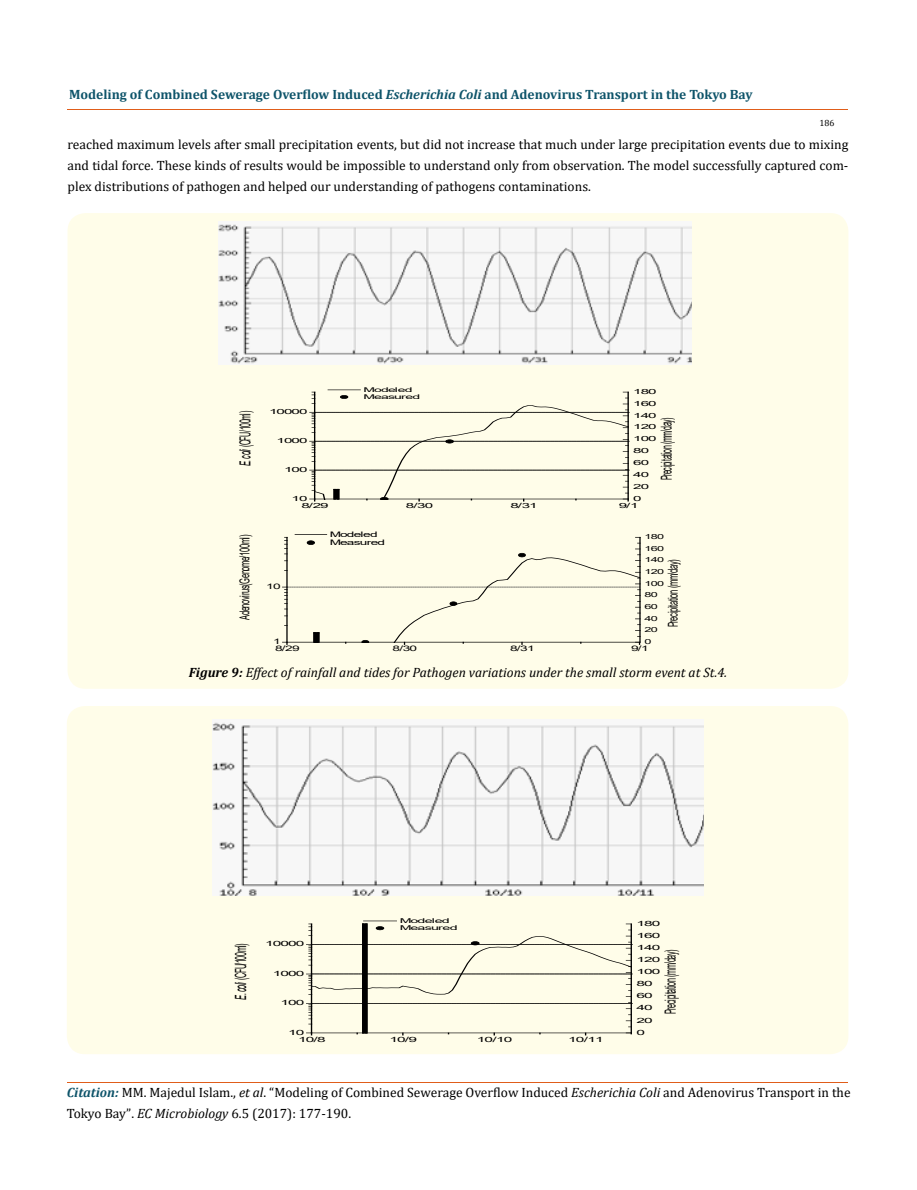
<style>
.page{position:relative;width:917px;height:1190px;background:#fff}
.page>*{position:absolute;margin:0;border:0;box-sizing:border-box;transform-origin:0 0}
.t1{font:15.45px "Arial";letter-spacing:-.06em;color:#000;scale:.46 1}
.t2{font:15.15px "Arial";letter-spacing:-.06em;color:#000;scale:.47 1}
.t3{font:13.65px "Arial";letter-spacing:-.06em;color:#000;scale:.55 1}
.t4{font:13.5px/21px "Cambria";color:#000}
.t5{font:700 13.5px "Cambria";color:#0e546a}
.t6{font:italic 13.5px "Cambria";color:#000}
.t7{font:9px "Cambria";color:#000}
.t8{font:7.65px/8.4px "Arial";letter-spacing:-.06em;color:#000;scale:1.8 1}
.t9{font:7.2px "Arial";letter-spacing:-.06em;color:#000;scale:2.15 1}
.t10{font:7.05px "Arial";letter-spacing:-.06em;color:#000;scale:2.15 1}
.t11{font:7.05px "Arial";letter-spacing:-.06em;color:#000;scale:1.8 1}
.t12{font:6.6px/7.2px "Arial";letter-spacing:-.055em;color:#000;scale:2.15 1}
.t13{font:6.45px/7.2px "Arial";letter-spacing:-.055em;color:#000;scale:2.15 1}
.s1{font-style:italic}
.s2{font-weight:700}
.s3{font-weight:700;font-style:italic;color:#0e546a}
.s4{font-size:13.35px}
</style>
<div class="page">
<hr style="left:68px;top:1081px;width:780px;height:1px;background:#e05d1a">
<div style="left:68px;top:213px;width:780px;height:475px;background:#fffde9;border-radius:18px"></div>
<img style="left:219px;top:221px;width:472px;height:143px">
<hr style="left:328px;top:389px;width:32px;height:1px;background:#000">
<svg style="left:310px;top:392px;width:319px;height:109px"></svg>
<hr style="left:628px;top:392px;width:1px;height:107px;background:#000">
<hr style="left:295px;top:534px;width:31px;height:1px;background:#000">
<svg style="left:283px;top:537px;width:357px;height:107px"></svg>
<hr style="left:639px;top:537px;width:1px;height:105px;background:#000">
<div style="left:67px;top:706px;width:781px;height:348px;background:#fffde9;border-radius:18px"></div>
<img style="left:212px;top:719px;width:492px;height:176px">
<hr style="left:364px;top:920px;width:32px;height:1px;background:#000">
<svg style="left:307px;top:923px;width:325px;height:112px"></svg>
<hr style="left:631px;top:924px;width:1px;height:109px;background:#000">
<p class="t5" style="left:69px;top:85px;width:685px">Modeling of Combined Sewerage Overflow Induced <span class="s1">Escherichia Coli</span> and Adenovirus Transport in the Tokyo Bay</p>
<p class="t7" style="left:819px;top:117px;width:16px">186</p>
<p class="t4" style="left:68px;top:133px;width:782px;text-align:justify">reached maximum levels after small precipitation events, but did not increase that much under large precipitation events due to mixing and tidal force. These kinds of results would be impossible to understand only from observation. The model successfully captured com&shy;plex distributions of pathogen and helped our understanding of pathogens contaminations.</p>
<p class="t2" style="left:235px;top:466px;width:119px;rotate:-90deg"><span class="s1">E. coli</span> (CFU/100ml)</p>
<p class="t13" style="left:363px;top:386px;width:28px">Modeled<br>Measured</p>
<p class="t10" style="left:633px;top:386px;width:12px">180</p>
<p class="t10" style="left:633px;top:398px;width:12px">160</p>
<p class="t10" style="left:269px;top:407px;width:19px">10000</p>
<p class="t10" style="left:276px;top:435px;width:16px">1000</p>
<p class="t10" style="left:284px;top:464px;width:12px">100</p>
<p class="t10" style="left:633px;top:410px;width:12px">140</p>
<p class="t2" style="left:656px;top:480px;width:136px;rotate:-90deg">Precipitation (mm/day)</p>
<p class="t10" style="left:633px;top:422px;width:12px">120</p>
<p class="t10" style="left:633px;top:434px;width:12px">100</p>
<p class="t10" style="left:633px;top:446px;width:9px">80</p>
<p class="t10" style="left:633px;top:458px;width:9px">60</p>
<p class="t10" style="left:633px;top:469px;width:9px">40</p>
<p class="t10" style="left:633px;top:481px;width:9px">20</p>
<p class="t10" style="left:291px;top:493px;width:9px">10</p>
<p class="t10" style="left:633px;top:493px;width:5px">0</p>
<p class="t10" style="left:301px;top:500px;width:14px">8/29</p>
<p class="t10" style="left:406px;top:500px;width:14px">8/30</p>
<p class="t10" style="left:510px;top:500px;width:14px">8/31</p>
<p class="t10" style="left:618px;top:500px;width:11px">9/1</p>
<p class="t3" style="left:235px;top:620px;width:156px;rotate:-90deg">Adenovirus(Genome/100ml)</p>
<p class="t8" style="left:330px;top:530px;width:32px">Modeled<br>Measured</p>
<p class="t8" style="left:266px;top:582px;width:10px">10</p>
<p class="t11" style="left:644px;top:531px;width:12px">180</p>
<p class="t11" style="left:644px;top:543px;width:12px">160</p>
<p class="t11" style="left:644px;top:555px;width:12px">140</p>
<p class="t3" style="left:663px;top:627px;width:125px;rotate:-90deg">Precipitation (mm/day)</p>
<p class="t11" style="left:644px;top:566px;width:12px">120</p>
<p class="t11" style="left:644px;top:578px;width:12px">100</p>
<p class="t11" style="left:644px;top:590px;width:9px">80</p>
<p class="t11" style="left:644px;top:601px;width:9px">60</p>
<p class="t11" style="left:644px;top:613px;width:9px">40</p>
<p class="t11" style="left:644px;top:625px;width:9px">20</p>
<p class="t8" style="left:273px;top:637px;width:6px">1</p>
<p class="t11" style="left:644px;top:636px;width:5px">0</p>
<p class="t8" style="left:275px;top:644px;width:15px">8/29</p>
<p class="t8" style="left:392px;top:644px;width:15px">8/30</p>
<p class="t8" style="left:510px;top:644px;width:15px">8/31</p>
<p class="t8" style="left:631px;top:644px;width:11px">9/1</p>
<p class="t6" style="left:189px;top:663px;width:540px"><span class="s2">Figure 9:</span> Effect of rainfall and tides for Pathogen variations under the small storm event at St.4.</p>
<p class="t1" style="left:230px;top:999px;width:124px;rotate:-90deg"><span class="s1">E. coli</span> (CFU/100ml)</p>
<p class="t9" style="left:265px;top:938px;width:20px">10000</p>
<p class="t9" style="left:273px;top:968px;width:16px">1000</p>
<p class="t9" style="left:280px;top:997px;width:13px">100</p>
<p class="t12" style="left:400px;top:917px;width:28px">Modeled<br>Measured</p>
<p class="t9" style="left:288px;top:1027px;width:9px">10</p>
<p class="t9" style="left:298px;top:1034px;width:14px">10/8</p>
<p class="t9" style="left:389px;top:1034px;width:14px">10/9</p>
<p class="t9" style="left:477px;top:1034px;width:18px">10/10</p>
<p class="t9" style="left:568px;top:1034px;width:18px">10/11</p>
<p class="t9" style="left:636px;top:918px;width:13px">180</p>
<p class="t9" style="left:636px;top:930px;width:13px">160</p>
<p class="t9" style="left:636px;top:942px;width:13px">140</p>
<p class="t1" style="left:659px;top:1014px;width:141px;rotate:-90deg">Precipitation (mm/day)</p>
<p class="t9" style="left:636px;top:954px;width:13px">120</p>
<p class="t9" style="left:636px;top:966px;width:13px">100</p>
<p class="t9" style="left:636px;top:978px;width:9px">80</p>
<p class="t9" style="left:636px;top:990px;width:9px">60</p>
<p class="t9" style="left:636px;top:1003px;width:9px">40</p>
<p class="t9" style="left:636px;top:1015px;width:9px">20</p>
<p class="t9" style="left:636px;top:1027px;width:5px">0</p>
<p class="t4" style="left:67px;top:1081px;width:785px"><span class="s3">Citation:</span> MM. Majedul Islam., <span class="s1">et al</span>. “Modeling of Combined Sewerage Overflow Induced <span class="s1">Escherichia Coli</span> and Adenovirus Transport in the<br>Tokyo Bay”<span class="s4">.</span> <span class="s1">EC Microbiology</span> <span class="s4">6</span>.5 (2017): 177-190.</p>
</div>
